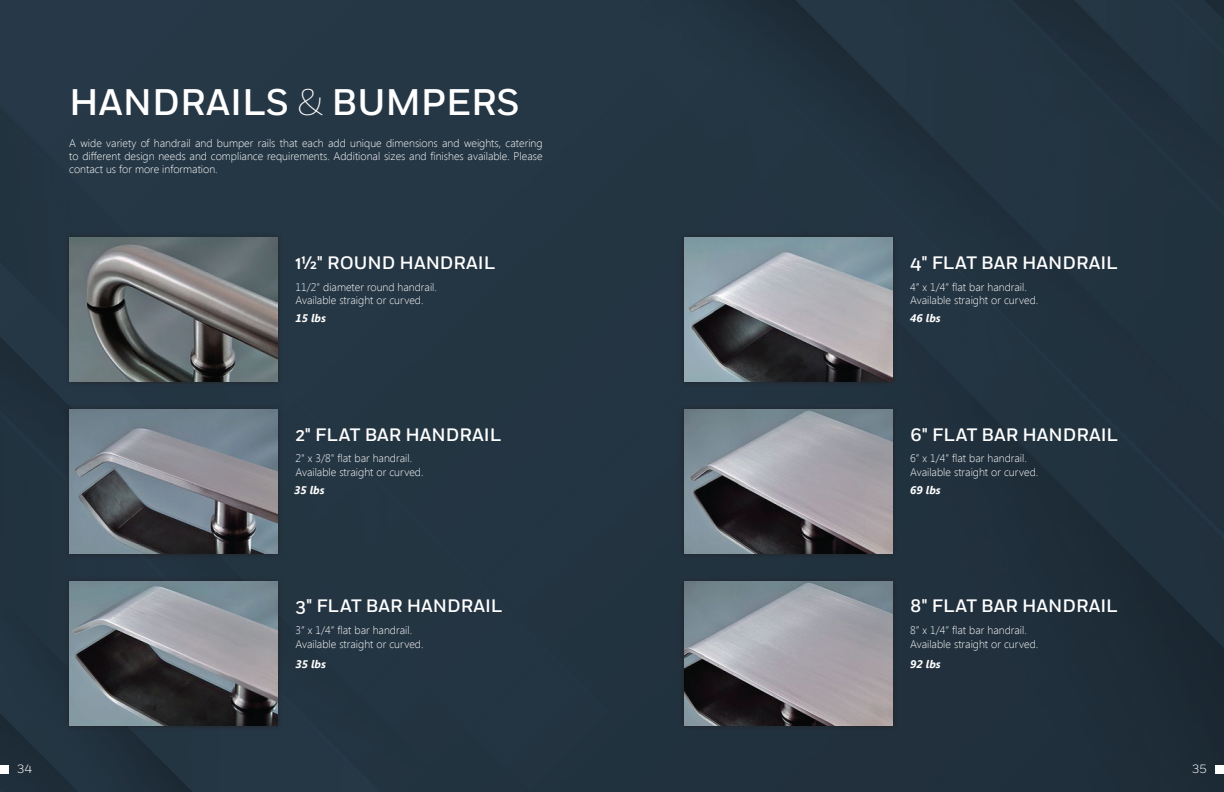
<style>
.page{position:relative;width:1224px;height:792px;background:#273948}
.page>*{position:absolute;margin:0;border:0;box-sizing:border-box;transform-origin:0 0}
.t1{font:500 37px "Fort";color:#fff}
.t2{font:500 18px "Fort";color:#fff}
.t3{font:300 12px "Fort";color:#fff}
.t4{font:300 11px/13.2px "Segoe UI";color:#fff}
.t5{font:italic 700 11px "Segoe UI";color:#fff}
.s1{font-weight:200}
</style>
<div class="page">
<div style="left:64px;top:232px;width:219px;height:155px;background:#231f20;opacity:.75"></div>
<img style="left:69px;top:238px;width:209px;height:144px">
<div style="left:64px;top:404px;width:219px;height:155px;background:#231f20;opacity:.75"></div>
<img style="left:69px;top:410px;width:209px;height:144px">
<div style="left:64px;top:576px;width:219px;height:155px;background:#231f20;opacity:.75"></div>
<img style="left:69px;top:582px;width:209px;height:144px">
<div style="left:678px;top:232px;width:220px;height:155px;background:#231f20;opacity:.75"></div>
<img style="left:684px;top:238px;width:208px;height:144px">
<div style="left:678px;top:404px;width:220px;height:155px;background:#231f20;opacity:.75"></div>
<img style="left:684px;top:410px;width:208px;height:144px">
<div style="left:678px;top:576px;width:220px;height:155px;background:#231f20;opacity:.75"></div>
<img style="left:684px;top:582px;width:208px;height:144px">
<div style="left:1215px;top:766px;width:9px;height:8px;background:#fff"></div>
<div style="left:0;top:766px;width:9px;height:8px;background:#fff"></div>
<h1 class="t1" style="left:69px;top:80px;width:452px">HANDRAILS <span class="s1">&amp;</span> BUMPERS</h1>
<p class="t4" style="left:69px;top:136px;width:475px;text-align:justify">A wide variety of handrail and bumper rails that each add unique dimensions and weights, catering to different design needs and compliance requirements. Additional sizes and finishes available. Please contact us for more information.</p>
<h2 class="t2" style="left:295px;top:251px;width:201px">11/2" ROUND HANDRAIL</h2>
<p class="t4" style="left:295px;top:280px;width:143px">11/2" diameter round handrail.<br>Available straight or curved.</p>
<p class="t5" style="left:295px;top:310px;width:32px">15 lbs</p>
<h2 class="t2" style="left:910px;top:251px;width:209px">4" FLAT BAR HANDRAIL</h2>
<p class="t4" style="left:910px;top:280px;width:130px">4” x 1/4” flat bar handrail.<br>Available straight or curved.</p>
<p class="t5" style="left:910px;top:310px;width:32px">46 lbs</p>
<h2 class="t2" style="left:295px;top:423px;width:207px">2" FLAT BAR HANDRAIL</h2>
<h2 class="t2" style="left:910px;top:423px;width:209px">6" FLAT BAR HANDRAIL</h2>
<p class="t4" style="left:295px;top:452px;width:130px">2" x 3/8" flat bar handrail.<br>Available straight or curved.</p>
<p class="t4" style="left:910px;top:452px;width:130px">6” x 1/4” flat bar handrail.<br>Available straight or curved.</p>
<p class="t5" style="left:294px;top:482px;width:32px">35 lbs</p>
<p class="t5" style="left:910px;top:482px;width:32px">69 lbs</p>
<h2 class="t2" style="left:295px;top:595px;width:208px">3" FLAT BAR HANDRAIL</h2>
<h2 class="t2" style="left:910px;top:595px;width:209px">8" FLAT BAR HANDRAIL</h2>
<p class="t4" style="left:295px;top:624px;width:130px">3” x 1/4” flat bar handrail.<br>Available straight or curved.</p>
<p class="t4" style="left:910px;top:624px;width:130px">8” x 1/4” flat bar handrail.<br>Available straight or curved.</p>
<p class="t5" style="left:295px;top:656px;width:32px">35 lbs</p>
<p class="t5" style="left:910px;top:656px;width:32px">92 lbs</p>
<p class="t3" style="left:17px;top:762px;width:16px">34</p>
<p class="t3" style="left:1192px;top:762px;width:16px">35</p>
</div>
